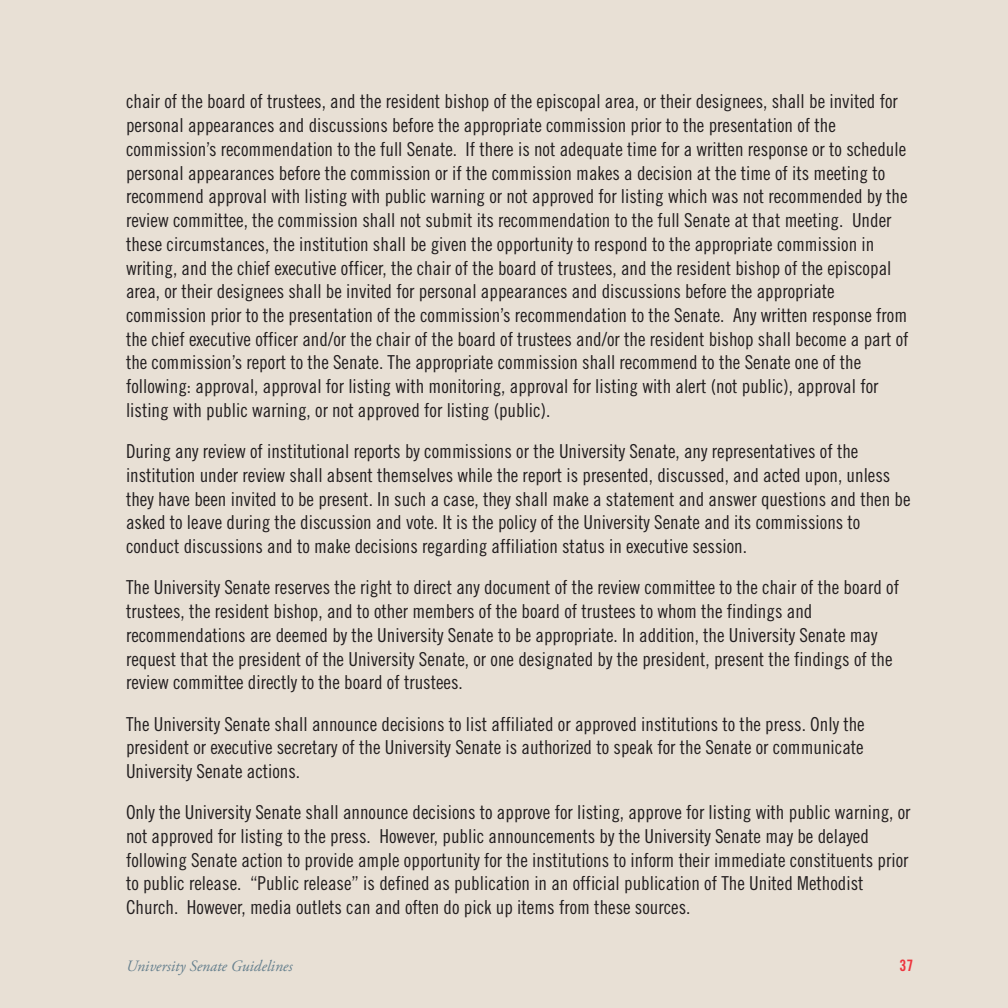
<style>
.page{position:relative;width:1008px;height:1008px;background:#e8e0d5}
.page>*{position:absolute;margin:0;border:0;box-sizing:border-box;transform-origin:0 0}
.t1{font:19.25px/23.8px "Trade Gothic Cond Eighteen";color:#231f20}
.t2{font:italic 15.75px "Adobe Garamond Pro";color:#66808e}
.t3{font:15.75px "Trade Gothic Bold Cond Twenty";color:#ee343d}
</style>
<div class="page">
<p class="t1" style="left:126px;top:89px;width:784px">chair of the board of trustees, and the resident bishop of the episcopal area, or their designees, shall be invited for personal appearances and discussions before the appropriate commission prior to the presentation of the commission’s recommendation to the full Senate. If there is not adequate time for a written response or to schedule personal appearances before the commission or if the commission makes a decision at the time of its meeting to recommend approval with listing with public warning or not approved for listing which was not recommended by the review committee, the commission shall not submit its recommendation to the full Senate at that meeting. Under these circumstances, the institution shall be given the opportunity to respond to the appropriate commission in writing, and the chief executive officer, the chair of the board of trustees, and the resident bishop of the episcopal area, or their designees shall be invited for personal appearances and discussions before the appropriate commission prior to the presentation of the commission’s recommendation to the Senate. Any written response from the chief executive officer and/or the chair of the board of trustees and/or the resident bishop shall become a part of the commission’s report to the Senate. The appropriate commission shall recommend to the Senate one of the following: approval, approval for listing with monitoring, approval for listing with alert (not public), approval for listing with public warning, or not approved for listing (public).</p>
<p class="t1" style="left:126px;top:439px;width:786px">During any review of institutional reports by commissions or the University Senate, any representatives of the institution under review shall absent themselves while the report is presented, discussed, and acted upon, unless they have been invited to be present. In such a case, they shall make a statement and answer questions and then be asked to leave during the discussion and vote. It is the policy of the University Senate and its commissions to conduct discussions and to make decisions regarding affiliation status in executive session.</p>
<p class="t1" style="left:126px;top:575px;width:775px">The University Senate reserves the right to direct any document of the review committee to the chair of the board of trustees, the resident bishop, and to other members of the board of trustees to whom the findings and recommendations are deemed by the University Senate to be appropriate. In addition, the University Senate may request that the president of the University Senate, or one designated by the president, present the findings of the review committee directly to the board of trustees.</p>
<p class="t1" style="left:126px;top:712px;width:740px;text-align:justify">The University Senate shall announce decisions to list affiliated or approved institutions to the press. Only the president or executive secretary of the University Senate is authorized to speak for the Senate or communicate University Senate actions.</p>
<p class="t1" style="left:126px;top:800px;width:786px">Only the University Senate shall announce decisions to approve for listing, approve for listing with public warning, or not approved for listing to the press. However, public announcements by the University Senate may be delayed following Senate action to provide ample opportunity for the institutions to inform their immediate constituents prior to public release. “Public release” is defined as publication in an official publication of The United Methodist Church. However, media outlets can and often do pick up items from these sources.</p>
<p class="t2" style="left:126px;top:956px;width:168px">University Senate Guidelines</p>
<p class="t3" style="left:900px;top:955px;width:15px">37</p>
</div>
